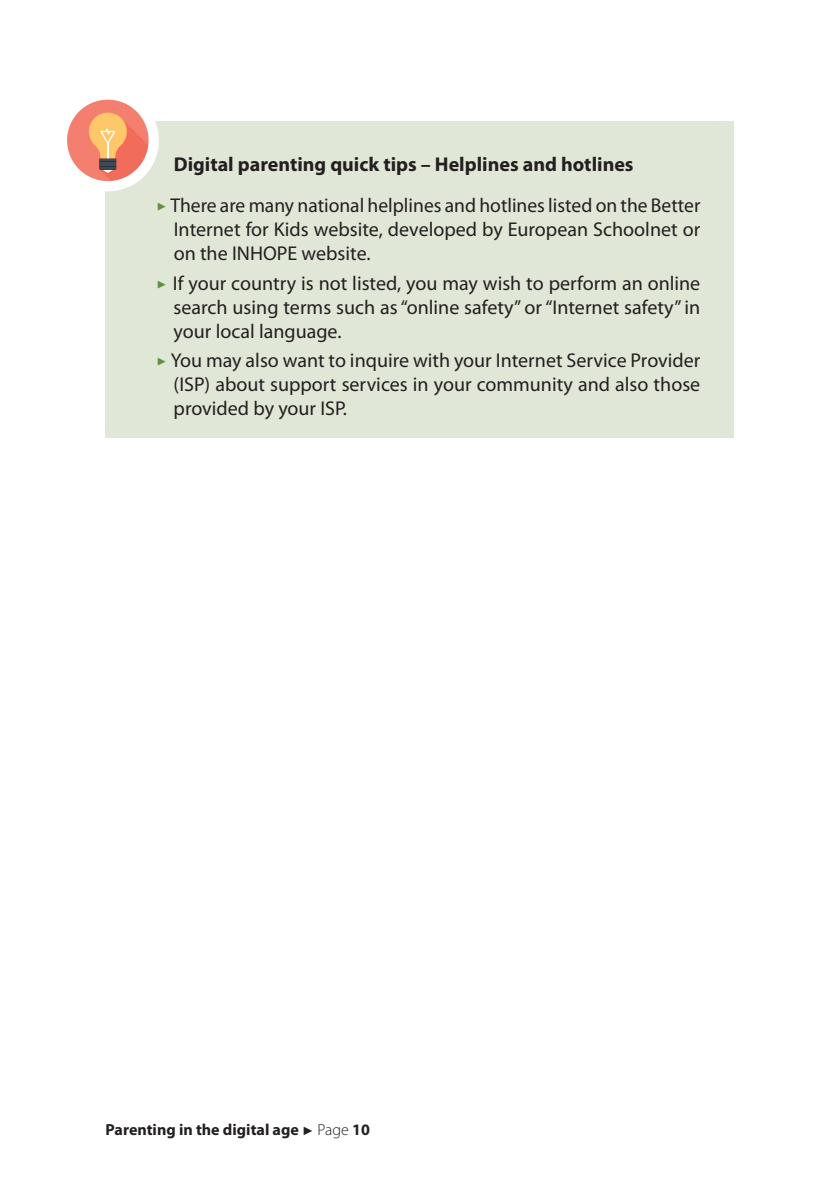
<style>
.page{position:relative;width:840px;height:1191px;background:#fff}
.page>*{position:absolute;margin:0;border:0;box-sizing:border-box;transform-origin:0 0}
.t1{font:20px/24px "Myriad Pro";color:#231f20;text-align:justify}
.t2{font:700 20px "Myriad Pro";color:#231f20}
.t3{font:700 16px "Myriad Pro";color:#231f20}
.s1{color:#5f913e}
.s2{font-family:"Arial";font-weight:400;font-size:12px}
.s3{font-weight:300}
</style>
<div class="page">
<div style="left:105px;top:122px;width:629px;height:88px;background:#e1e7d7"></div>
<div style="left:105px;top:180px;width:629px;height:102px;background:#e1e7d7"></div>
<div style="left:105px;top:258px;width:629px;height:102px;background:#e1e7d7"></div>
<div style="left:105px;top:335px;width:629px;height:102px;background:#e1e7d7"></div>
<svg style="left:62px;top:94px;width:92px;height:92px;fill:#f47f6e"></svg>
<svg style="left:89px;top:113px;width:62px;height:72px;background:#ed9d79"></svg>
<div style="left:57px;top:89px;width:102px;height:102px;border:10px solid #fff;border-radius:50%"></div>
<p class="t2" style="left:173px;top:151px;width:461px">Digital parenting quick tips – Helplines and hotlines</p>
<p class="t1" style="left:173px;top:193px;width:528px;text-indent:-17px"><span class="s1">✓</span> There are many national helplines and hotlines listed on the Better Internet for Kids website, developed by European Schoolnet or on the INHOPE website.</p>
<p class="t1" style="left:173px;top:271px;width:528px;text-indent:-17px"><span class="s1">✓</span> If your country is not listed, you may wish to perform an online search using terms such as “online safety” or “Internet safety” in your local language.</p>
<p class="t1" style="left:173px;top:348px;width:528px;text-indent:-17px"><span class="s1">✓</span> You may also want to inquire with your Internet Service Provider (ISP) about support services in your community and also those provided by your ISP.</p>
<p class="t3" style="left:105px;top:1119px;width:266px">Parenting in the digital age <span class="s2">►</span> <span class="s3">Page</span> 10</p>
</div>
